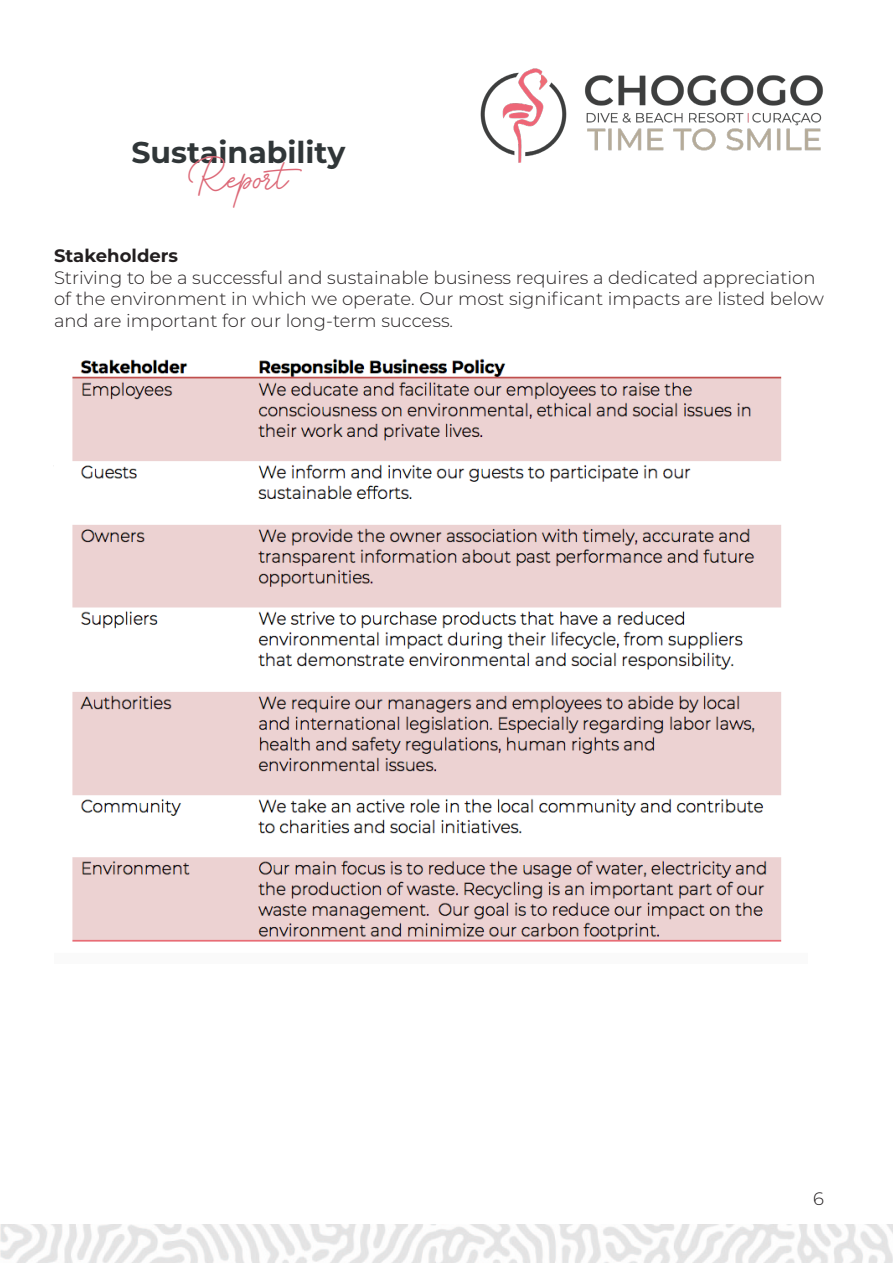
<style>
.page{position:relative;width:893px;height:1263px;background:#fff}
.page>*{position:absolute;margin:0;border:0;box-sizing:border-box;transform-origin:0 0}
.t1{font:700 45px "Kalista Script";color:#dc6877}
.t2{font:700 30px "Montserrat";color:#303638}
.t3{font:300 18px/21.6px "Montserrat";color:#231f20}
.t4{font:700 18px "Montserrat";color:#231f20}
</style>
<div class="page">
<img style="left:0;top:1225px;width:893px;height:38px">
<img style="left:72px;top:358px;width:710px;height:584px">
<img style="left:480px;top:68px;width:343px;height:95px">
<p class="t2" style="left:131px;top:131px;width:215px">Sustainability</p>
<p class="t1" style="left:189px;top:145px;width:128px">Report</p>
<p class="t4" style="left:54px;top:243px;width:126px">Stakeholders</p>
<p class="t3" style="left:54px;top:266px;width:771px">Striving to be a successful and sustainable business requires a dedicated appreciation of the environment in which we operate. Our most significant impacts are listed below and are important for our long-term success.</p>
<p class="t3" style="left:813px;top:1187px;width:12px">6</p>
</div>
